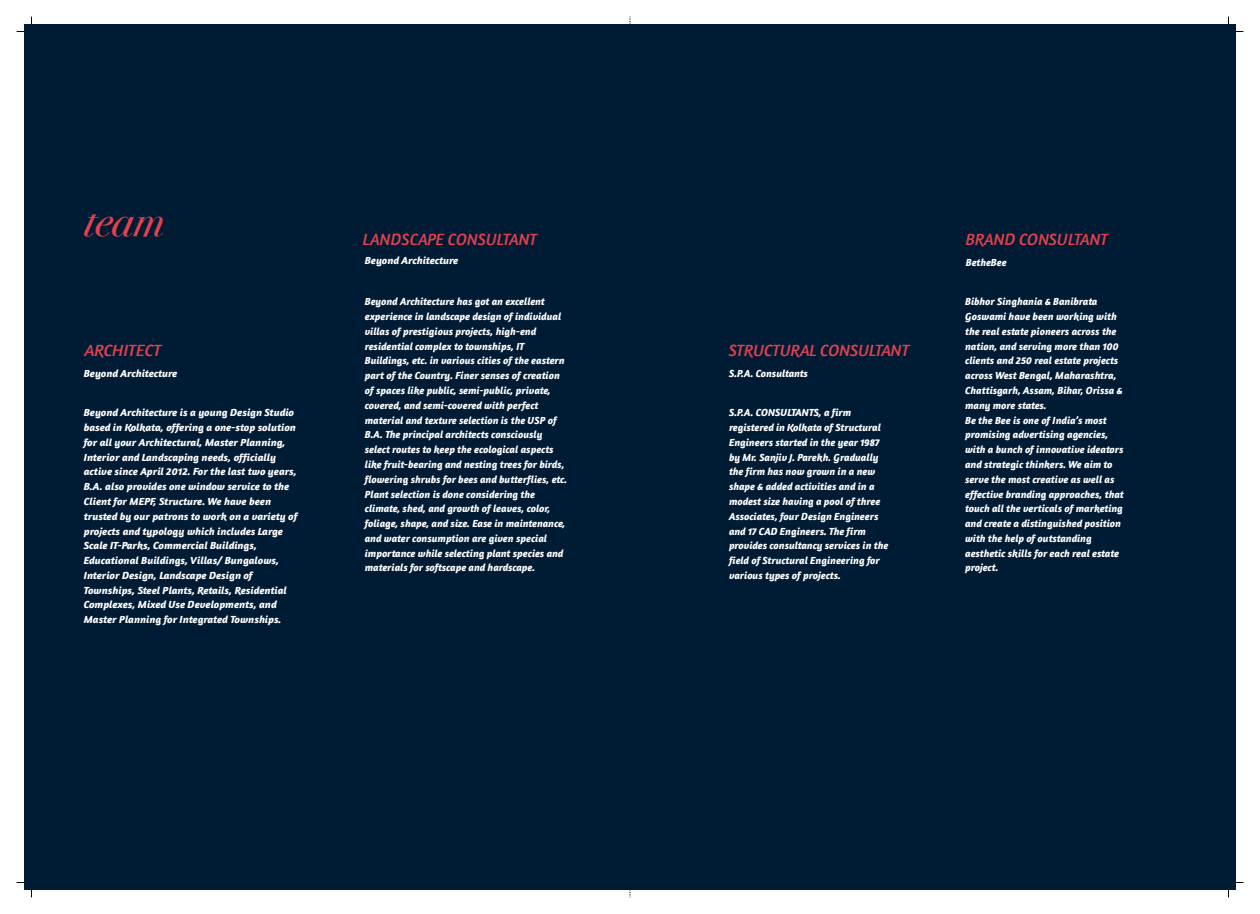
<style>
.page{position:relative;width:1260px;height:914px;background:#fff}
.page>*{position:absolute;margin:0;border:0;box-sizing:border-box;transform-origin:0 0}
.t1{font:italic 44.27px "Bodoni Svty Two ITCTT";color:#e4404e}
.t2{font:italic 16.62px "Amaranth";color:#e4404e}
.t3{font:italic 16.62px "Amaranth";color:#e4404e;scale:1.04 1}
.t4{font:italic 700 10.5px/14.8px "Amaranth";color:#fff}
.t5{font:italic 700 10.5px/14.8px "Amaranth";color:#fff;scale:1.04 1}
</style>
<div class="page">
<div style="left:24px;top:24px;width:606px;height:865px;background:#001c35"></div>
<div style="left:630px;top:24px;width:606px;height:865px;background:#001c35"></div>
<h1 class="t1" style="left:84px;top:204px;width:82px">team</h1>
<h2 class="t3" style="left:85px;top:344px;width:75px">ARCHITECT</h2>
<p class="t5" style="left:84px;top:367px;width:92px">Beyond Architecture</p>
<p class="t5" style="left:84px;top:406px;width:207px">Beyond Architecture is a young Design Studio based in Kolkata, offering a one-stop solution for all your Architectural, Master Planning, Interior and Landscaping needs, officially active since April 2012. For the last two years, B.A. also provides one window service to the Client for MEPF, Structure. We have been trusted by our patrons to work on a variety of projects and typology which includes Large Scale IT-Parks, Commercial Buildings, Educational Buildings, Villas/ Bungalows, Interior Design, Landscape Design of Townships, Steel Plants, Retails, Residential Complexes, Mixed Use Developments, and Master Planning for Integrated Townships.</p>
<h2 class="t2" style="left:363px;top:233px;width:176px">LANDSCAPE CONSULTANT</h2>
<p class="t5" style="left:365px;top:254px;width:92px">Beyond Architecture</p>
<p class="t4" style="left:365px;top:295px;width:204px">Beyond Architecture has got an excellent experience in landscape design of individual villas of prestigious projects, high-end residential complex to townships, IT Buildings, etc. in various cities of the eastern part of the Country. Finer senses of creation of spaces like public, semi-public, private, covered, and semi-covered with perfect material and texture selection is the USP of B.A. The principal architects consciously select routes to keep the ecological aspects like fruit-bearing and nesting trees for birds, flowering shrubs for bees and butterflies, etc.<br>Plant selection is done considering the climate, shed, and growth of leaves, color, foliage, shape, and size. Ease in maintenance, and water consumption are given special importance while selecting plant species and materials for softscape and hardscape.</p>
<h2 class="t2" style="left:729px;top:344px;width:182px">STRUCTURAL CONSULTANT</h2>
<p class="t4" style="left:729px;top:367px;width:81px">S.P.A. Consultants</p>
<p class="t4" style="left:729px;top:406px;width:161px">S.P.A. CONSULTANTS, a firm registered in Kolkata of Structural<br>Engineers started in the year 1987 by Mr. Sanjiv J. Parekh. Gradually the firm has now grown in a new shape &amp; added activities and in a modest size having a pool of three<br>Associates, four Design Engineers and 17 CAD Engineers. The firm provides consultancy services in the field of Structural Engineering for various types of projects.</p>
<h2 class="t2" style="left:966px;top:233px;width:144px">BRAND CONSULTANT</h2>
<p class="t4" style="left:966px;top:256px;width:42px">BetheBee</p>
<p class="t4" style="left:965px;top:295px;width:160px">Bibhor Singhania &amp; Banibrata<br>Goswami have been working with the real estate pioneers across the nation, and serving more than 100 clients and 250 real estate projects across West Bengal, Maharashtra,<br>Chattisgarh, Assam, Bihar, Orissa &amp; many more states.<br>Be the Bee is one of Indiaís most promising advertising agencies, with a bunch of innovative ideators and strategic thinkers. We aim to serve the most creative as well as effective branding approaches, that touch all the verticals of marketing and create a distinguished position with the help of outstanding aesthetic skills for each real estate project.</p>
</div>
